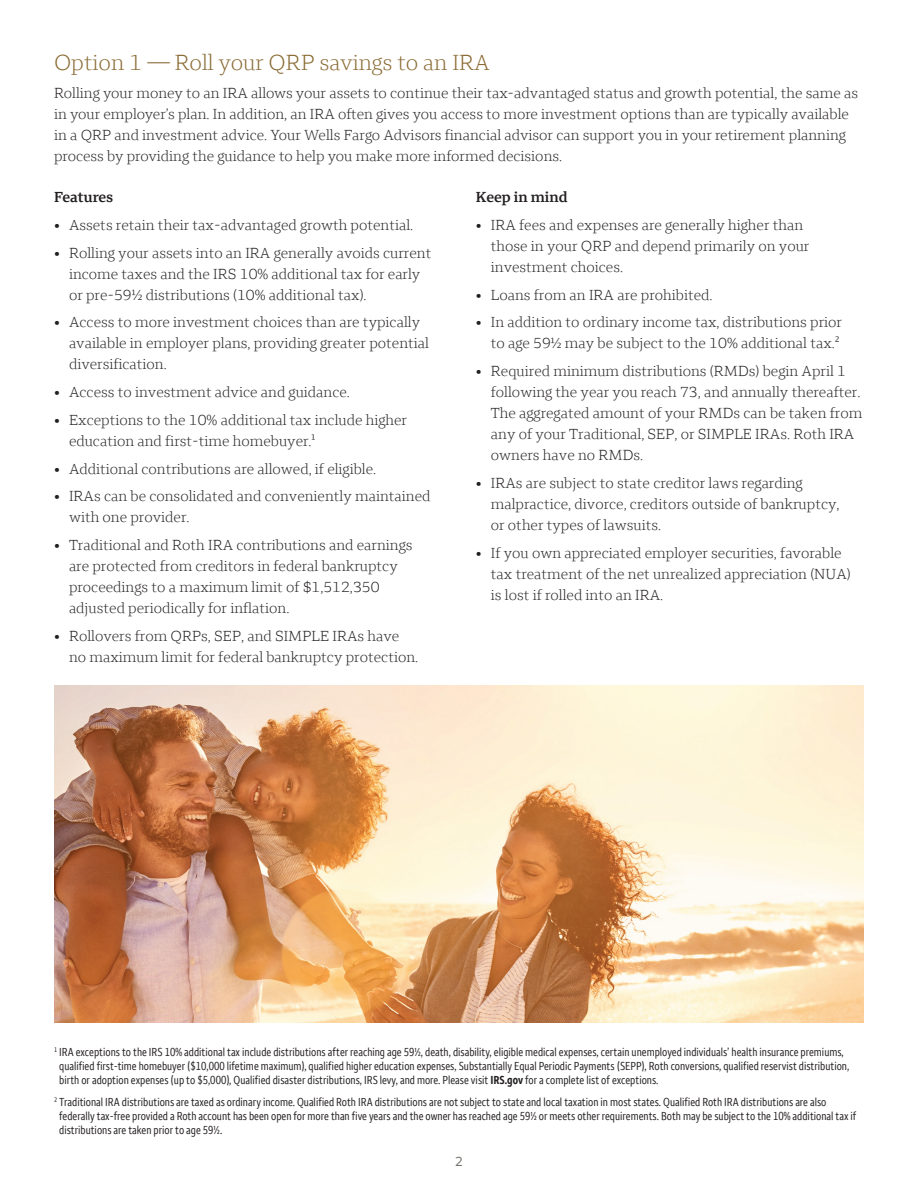
<style>
.page{position:relative;width:918px;height:1188px;background:#fff}
.page>*{position:absolute;margin:0;border:0;box-sizing:border-box;transform-origin:0 0}
.t1{font:300 22.5px "Wells Fargo Serif";color:#896a32}
.t2{font:300 15px/21px "Wells Fargo Serif";color:#231f20}
.t3{font:600 15px "Wells Fargo Serif";color:#231f20}
.t4{font:13.5px "Wells Fargo Sans";color:#777772}
.t5{font:condensed 12px/14.4px "Wells Fargo Sans";color:#231f20}
.s1{font-family:"Wells Fargo Sans";font-weight:400}
.s2{font-weight:700}
</style>
<div class="page">
<img style="left:54px;top:686px;width:810px;height:337px">
<h2 class="t1" style="left:54px;top:49px;width:438px">Option 1 — Roll your QRP savings to an IRA</h2>
<p class="t2" style="left:54px;top:82px;width:806px">Rolling your money to an IRA allows your assets to continue their tax-advantaged status and growth potential, the same as in your employer’s plan. In addition, an IRA often gives you access to more investment options than are typically available in a QRP and investment advice. Your Wells Fargo Advisors financial advisor can support you in your retirement planning process by providing the guidance to help you make more informed decisions.</p>
<h3 class="t3" style="left:54px;top:188px;width:61px">Features</h3>
<p class="t2" style="left:54px;top:214px;width:361px"><span class="s1">•</span> Assets retain their tax-advantaged growth potential.</p>
<p class="t2" style="left:69px;top:242px;width:364px;text-indent:-15px"><span class="s1">•</span> Rolling your assets into an IRA generally avoids current income taxes and the IRS 10% additional tax for early or pre-59½ distributions (10% additional tax).</p>
<p class="t2" style="left:69px;top:312px;width:362px;text-indent:-15px"><span class="s1">•</span> Access to more investment choices than are typically available in employer plans, providing greater potential diversification.</p>
<p class="t2" style="left:54px;top:382px;width:297px"><span class="s1">•</span> Access to investment advice and guidance.</p>
<p class="t2" style="left:69px;top:409px;width:340px;text-indent:-15px"><span class="s1">•</span> Exceptions to the 10% additional tax include higher education and first-time homebuyer.¹</p>
<p class="t2" style="left:54px;top:458px;width:324px"><span class="s1">•</span> Additional contributions are allowed, if eligible.</p>
<p class="t2" style="left:69px;top:486px;width:363px;text-indent:-15px"><span class="s1">•</span> IRAs can be consolidated and conveniently maintained with one provider.</p>
<p class="t2" style="left:69px;top:535px;width:345px;text-indent:-15px"><span class="s1">•</span> Traditional and Roth IRA contributions and earnings are protected from creditors in federal bankruptcy proceedings to a maximum limit of $1,512,350 adjusted periodically for inflation.</p>
<p class="t2" style="left:69px;top:625px;width:351px;text-indent:-15px"><span class="s1">•</span> Rollovers from QRPs, SEP, and SIMPLE IRAs have no maximum limit for federal bankruptcy protection.</p>
<h3 class="t3" style="left:476px;top:188px;width:93px">Keep in mind</h3>
<p class="t2" style="left:491px;top:214px;width:320px;text-indent:-15px"><span class="s1">•</span> IRA fees and expenses are generally higher than those in your QRP and depend primarily on your investment choices.</p>
<p class="t2" style="left:476px;top:284px;width:238px"><span class="s1">•</span> Loans from an IRA are prohibited.</p>
<p class="t2" style="left:476px;top:312px;width:368px;text-align:right"><span class="s1">•</span> In addition to ordinary income tax, distributions prior to age 59½ may be subject to the 10% additional tax.²</p>
<p class="t2" style="left:491px;top:361px;width:373px;text-indent:-15px"><span class="s1">•</span> Required minimum distributions (RMDs) begin April 1 following the year you reach 73, and annually thereafter.<br>The aggregated amount of your RMDs can be taken from any of your Traditional, SEP, or SIMPLE IRAs. Roth IRA owners have no RMDs.</p>
<p class="t2" style="left:491px;top:472px;width:350px;text-indent:-15px"><span class="s1">•</span> IRAs are subject to state creditor laws regarding malpractice, divorce, creditors outside of bankruptcy, or other types of lawsuits.</p>
<p class="t2" style="left:491px;top:542px;width:361px;text-indent:-15px"><span class="s1">•</span> If you own appreciated employer securities, favorable tax treatment of the net unrealized appreciation (NUA) is lost if rolled into an IRA.</p>
<p class="t5" style="left:59px;top:1044px;width:792px;text-indent:-5px"><sup>1</sup> IRA exceptions to the IRS 10% additional tax include distributions after reaching age 59½, death, disability, eligible medical expenses, certain unemployed individuals’ health insurance premiums, qualified first-time homebuyer ($10,000 lifetime maximum), qualified higher education expenses, Substantially Equal Periodic Payments (SEPP), Roth conversions, qualified reservist distribution, birth or adoption expenses (up to $5,000), Qualified disaster distributions, IRS levy, and more. Please visit <span class="s2">IRS.gov</span> for a complete list of exceptions.</p>
<p class="t5" style="left:59px;top:1094px;width:799px;text-indent:-5px"><sup>2</sup> Traditional IRA distributions are taxed as ordinary income. Qualified Roth IRA distributions are not subject to state and local taxation in most states. Qualified Roth IRA distributions are also federally tax-free provided a Roth account has been open for more than five years and the owner has reached age 59½ or meets other requirements. Both may be subject to the 10% additional tax if distributions are taken prior to age 59½.</p>
<p class="t4" style="left:455px;top:1153px;width:9px">2</p>
</div>
